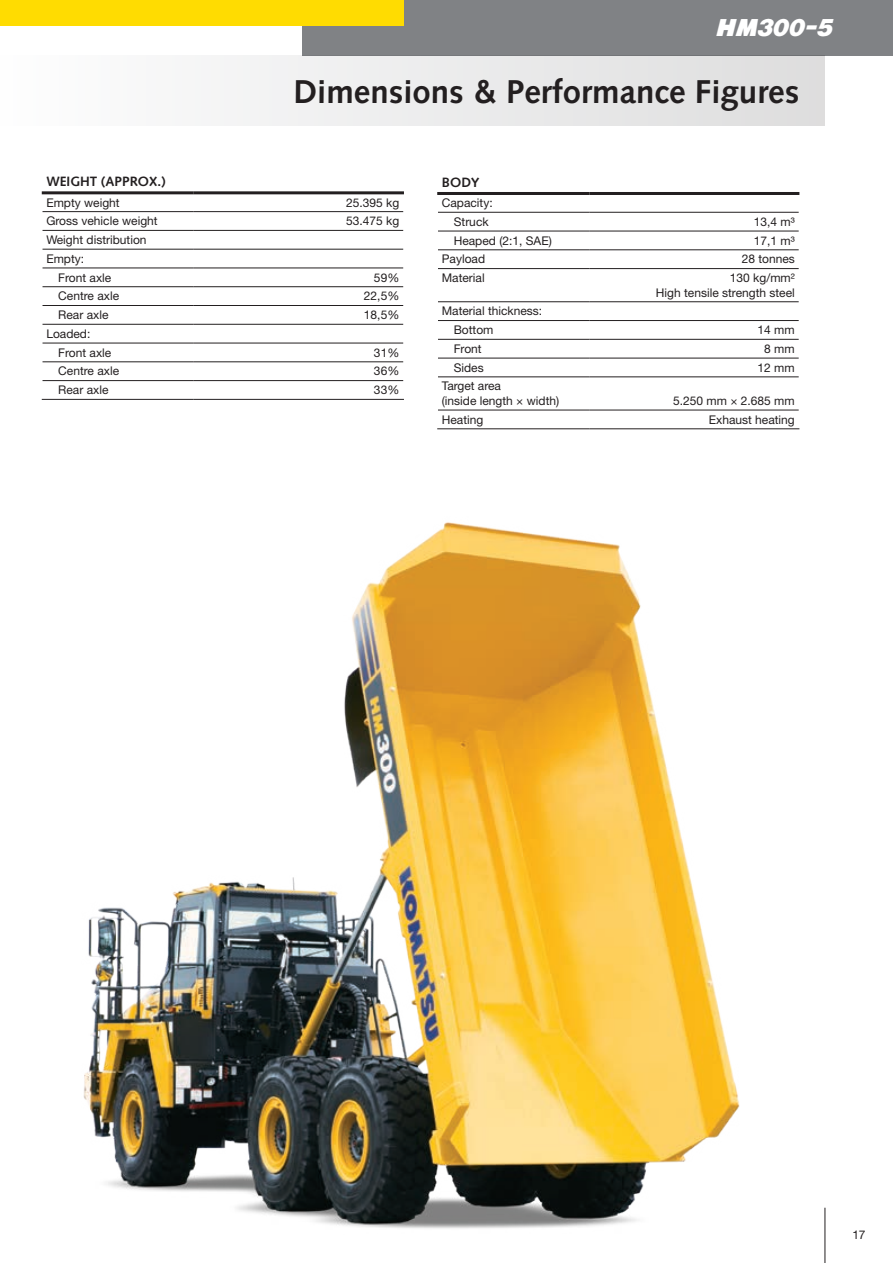
<style>
.page{position:relative;width:893px;height:1263px;background:#fff}
.page>*{position:absolute;margin:0;border:0;box-sizing:border-box;transform-origin:0 0}
.t1{font:700 33px "Syntax LTCE";color:#231f20}
.t2{font:italic 22.5px "Komatsu VI";letter-spacing:-.015em;color:#fff}
.t3{font:700 13.5px "Syntax LTCE";color:#231f20}
.t4{font:12px/18.8px "Helvetica Neue LT Pro";color:#231f20}
</style>
<div class="page">
<div style="left:303px;top:0;width:590px;height:55px;background:#808285"></div>
<div style="left:0;top:0;width:404px;height:26px;background:#ffdc01"></div>
<div style="left:0;top:55px;width:825px;height:70px;background:linear-gradient(to right,#fdfdfe,#ddddde)"></div>
<img style="left:83px;top:522px;width:657px;height:707px">
<hr style="left:825px;top:1208px;width:1px;height:55px;background:#231f20">
<hr style="left:42px;top:191px;width:152px;height:3px;background:#231f20">
<hr style="left:194px;top:191px;width:210px;height:3px;background:#231f20">
<hr style="left:43px;top:211px;width:151px;height:1px;background:#231f20">
<hr style="left:194px;top:211px;width:209px;height:1px;background:#231f20">
<hr style="left:43px;top:230px;width:151px;height:1px;background:#231f20">
<hr style="left:194px;top:230px;width:209px;height:1px;background:#231f20">
<hr style="left:43px;top:249px;width:151px;height:1px;background:#231f20">
<hr style="left:194px;top:249px;width:209px;height:1px;background:#231f20">
<hr style="left:43px;top:268px;width:151px;height:1px;background:#231f20">
<hr style="left:194px;top:268px;width:209px;height:1px;background:#231f20">
<hr style="left:43px;top:286px;width:151px;height:1px;background:#231f20">
<hr style="left:194px;top:286px;width:209px;height:1px;background:#231f20">
<hr style="left:43px;top:305px;width:151px;height:1px;background:#231f20">
<hr style="left:194px;top:305px;width:209px;height:1px;background:#231f20">
<hr style="left:43px;top:324px;width:151px;height:1px;background:#231f20">
<hr style="left:194px;top:324px;width:209px;height:1px;background:#231f20">
<hr style="left:43px;top:343px;width:151px;height:1px;background:#231f20">
<hr style="left:194px;top:343px;width:209px;height:1px;background:#231f20">
<hr style="left:43px;top:361px;width:151px;height:1px;background:#231f20">
<hr style="left:194px;top:361px;width:209px;height:1px;background:#231f20">
<hr style="left:43px;top:380px;width:151px;height:1px;background:#231f20">
<hr style="left:194px;top:380px;width:209px;height:1px;background:#231f20">
<hr style="left:42px;top:399px;width:152px;height:1px;background:#231f20">
<hr style="left:194px;top:399px;width:210px;height:1px;background:#231f20">
<hr style="left:437px;top:192px;width:152px;height:3px;background:#231f20">
<hr style="left:589px;top:192px;width:210px;height:3px;background:#231f20">
<hr style="left:438px;top:212px;width:151px;height:1px;background:#231f20">
<hr style="left:589px;top:212px;width:210px;height:1px;background:#231f20">
<hr style="left:438px;top:231px;width:151px;height:1px;background:#231f20">
<hr style="left:589px;top:231px;width:210px;height:1px;background:#231f20">
<hr style="left:438px;top:249px;width:151px;height:1px;background:#231f20">
<hr style="left:589px;top:249px;width:210px;height:1px;background:#231f20">
<hr style="left:438px;top:268px;width:151px;height:1px;background:#231f20">
<hr style="left:589px;top:268px;width:210px;height:1px;background:#231f20">
<hr style="left:438px;top:301px;width:151px;height:1px;background:#231f20">
<hr style="left:589px;top:301px;width:210px;height:1px;background:#231f20">
<hr style="left:438px;top:320px;width:151px;height:1px;background:#231f20">
<hr style="left:589px;top:320px;width:210px;height:1px;background:#231f20">
<hr style="left:438px;top:339px;width:151px;height:1px;background:#231f20">
<hr style="left:589px;top:339px;width:210px;height:1px;background:#231f20">
<hr style="left:438px;top:358px;width:151px;height:1px;background:#231f20">
<hr style="left:589px;top:358px;width:210px;height:1px;background:#231f20">
<hr style="left:438px;top:376px;width:151px;height:1px;background:#231f20">
<hr style="left:589px;top:376px;width:210px;height:1px;background:#231f20">
<hr style="left:438px;top:410px;width:151px;height:1px;background:#231f20">
<hr style="left:589px;top:410px;width:210px;height:1px;background:#231f20">
<hr style="left:437px;top:428px;width:152px;height:1px;background:#231f20">
<hr style="left:589px;top:428px;width:210px;height:1px;background:#231f20">
<h2 class="t2" style="left:716px;top:15px;width:119px">HM300-5</h2>
<h1 class="t1" style="left:293px;top:73px;width:507px">Dimensions &amp; Performance Figures</h1>
<p class="t3" style="left:46px;top:174px;width:121px">WEIGHT (APPROX.)</p>
<p class="t4" style="left:46px;top:193px;width:75px">Empty weight</p>
<p class="t4" style="left:346px;top:193px;width:55px">25.395 kg</p>
<p class="t4" style="left:46px;top:211px;width:113px">Gross vehicle weight</p>
<p class="t4" style="left:346px;top:211px;width:55px">53.475 kg</p>
<p class="t4" style="left:46px;top:230px;width:102px">Weight distribution</p>
<p class="t4" style="left:46px;top:249px;width:39px">Empty:</p>
<p class="t4" style="left:58px;top:268px;width:55px">Front axle</p>
<p class="t4" style="left:374px;top:268px;width:27px">59%</p>
<p class="t4" style="left:58px;top:286px;width:62px">Centre axle</p>
<p class="t4" style="left:364px;top:286px;width:37px">22,5%</p>
<p class="t4" style="left:58px;top:305px;width:52px">Rear axle</p>
<p class="t4" style="left:364px;top:305px;width:37px">18,5%</p>
<p class="t4" style="left:58px;top:324px;width:55px;text-indent:-12px">Loaded:<br>Front axle</p>
<p class="t4" style="left:374px;top:343px;width:27px">31%</p>
<p class="t4" style="left:58px;top:361px;width:62px">Centre axle</p>
<p class="t4" style="left:374px;top:361px;width:27px">36%</p>
<p class="t4" style="left:58px;top:380px;width:52px">Rear axle</p>
<p class="t4" style="left:374px;top:380px;width:27px">33%</p>
<p class="t3" style="left:442px;top:174px;width:39px">BODY</p>
<p class="t4" style="left:454px;top:193px;width:40px;text-indent:-12px">Capacity:<br>Struck</p>
<p class="t4" style="left:754px;top:212px;width:42px">13,4 m³</p>
<p class="t4" style="left:454px;top:231px;width:100px">Heaped (2:1, SAE)</p>
<p class="t4" style="left:754px;top:231px;width:42px">17,1 m³</p>
<p class="t4" style="left:442px;top:250px;width:45px">Payload</p>
<p class="t4" style="left:742px;top:250px;width:55px">28 tonnes</p>
<p class="t4" style="left:442px;top:268px;width:44px">Material</p>
<p class="t4" style="left:656px;top:270px;width:140px;line-height:14.4px;text-align:right">130 kg/mm²<br>High tensile strength steel</p>
<p class="t4" style="left:454px;top:301px;width:90px;text-indent:-12px">Material thickness:<br>Bottom</p>
<p class="t4" style="left:758px;top:320px;width:39px">14 mm</p>
<p class="t4" style="left:454px;top:339px;width:30px">Front</p>
<p class="t4" style="left:764px;top:339px;width:32px">8 mm</p>
<p class="t4" style="left:454px;top:358px;width:31px">Sides</p>
<p class="t4" style="left:758px;top:358px;width:39px">12 mm</p>
<p class="t4" style="left:442px;top:379px;width:119px;line-height:14.4px">Target area<br>(inside length × width)</p>
<p class="t4" style="left:673px;top:391px;width:123px">5.250 mm × 2.685 mm</p>
<p class="t4" style="left:442px;top:410px;width:43px">Heating</p>
<p class="t4" style="left:709px;top:410px;width:88px">Exhaust heating</p>
<p class="t4" style="left:852px;top:1225px;width:15px">17</p>
</div>
